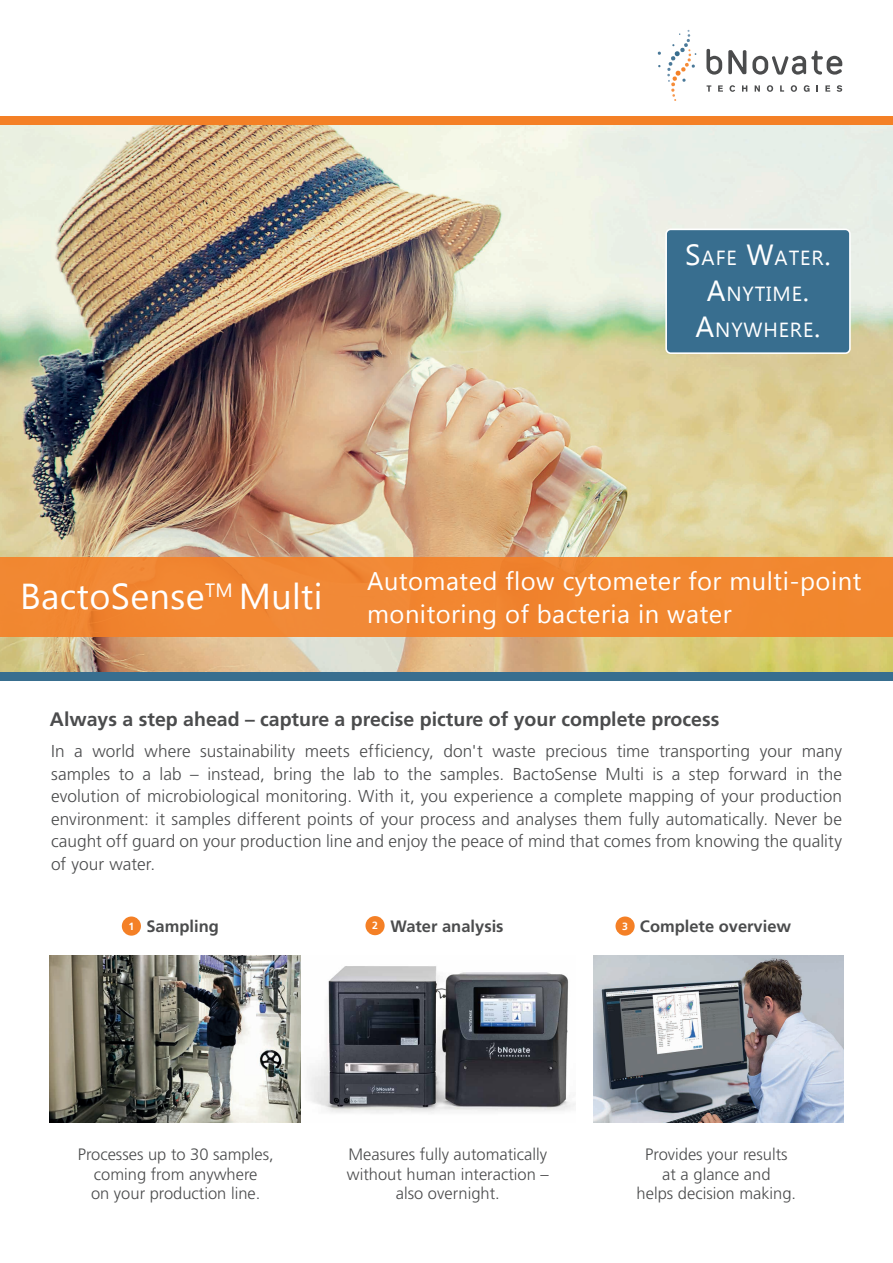
<style>
.page{position:relative;width:893px;height:1263px;background:#fff}
.page>*{position:absolute;margin:0;border:0;box-sizing:border-box;transform-origin:0 0}
.t1{font:36px "Myanmar Text";letter-spacing:.01em;color:#fff}
.t2{font:25.5px/33px "Myanmar Text";letter-spacing:.02em;color:#fff}
.t3{font:20.4px/35.5px "Myanmar Text";letter-spacing:.045em;color:#fff;text-align:center}
.t4{font:700 19.5px "Frutiger LT Std";color:#4b4c4d}
.t5{font:300 17.25px/22.5px "Frutiger LT Std";color:#4b4c4d;text-align:justify}
.t6{font:300 16.5px/19.8px "Frutiger LT Std";color:#4b4c4d;text-align:center}
.t7{font:700 16.5px "Frutiger LT Std";color:#4b4c4d}
.s1{font-size:29.1px}
.s2{font-family:"Frutiger LT Pro";font-size:10.5px;color:#fff}
</style>
<div class="page">
<img style="left:0;top:124px;width:893px;height:548px">
<div style="left:0;top:557px;width:893px;height:80px;background:#f18731"></div>
<div style="left:666px;top:229px;width:184px;height:124px;background:#386e8f;border-radius:5px"></div>
<div style="left:665px;top:229px;width:186px;height:125px;border:2px solid #fff;border-radius:5px"></div>
<div style="left:0;top:116px;width:893px;height:8px;background:#f48026"></div>
<div style="left:0;top:672px;width:893px;height:8px;background:#386e8f"></div>
<svg style="left:667px;top:30px;width:29px;height:71px"></svg>
<svg style="left:707px;top:85px;width:4px;height:7px"></svg>
<svg style="left:718px;top:85px;width:5px;height:7px"></svg>
<svg style="left:729px;top:85px;width:6px;height:7px"></svg>
<svg style="left:742px;top:85px;width:5px;height:7px"></svg>
<svg style="left:755px;top:85px;width:5px;height:7px"></svg>
<svg style="left:767px;top:85px;width:6px;height:7px"></svg>
<svg style="left:780px;top:85px;width:4px;height:7px"></svg>
<svg style="left:791px;top:85px;width:6px;height:7px"></svg>
<svg style="left:804px;top:85px;width:6px;height:7px"></svg>
<svg style="left:825px;top:85px;width:5px;height:7px"></svg>
<svg style="left:836px;top:85px;width:6px;height:7px"></svg>
<svg style="left:706px;top:49px;width:16px;height:26px"></svg>
<svg style="left:752px;top:51px;width:90px;height:24px"></svg>
<svg style="left:728px;top:50px;width:18px;height:24px"></svg>
<img style="left:594px;top:955px;width:249px;height:168px">
<img style="left:50px;top:955px;width:525px;height:168px">
<div style="left:615px;top:916px;width:20px;height:20px;background:#f48026;border-radius:50%"></div>
<div style="left:365px;top:916px;width:20px;height:19px;background:#f48026;border-radius:50%"></div>
<div style="left:122px;top:916px;width:19px;height:20px;background:#f48026;border-radius:50%"></div>
<p class="t3" style="left:685px;top:241px;width:147px"><span class="s1">S</span>AFE <span class="s1">W</span>ATER<span class="s1">.<br>A</span>NYTIME<span class="s1">.<br>A</span>NYWHERE<span class="s1">.</span></p>
<h1 class="t1" style="left:20px;top:576px;width:304px">BactoSense<sup>TM</sup> Multi</h1>
<h2 class="t2" style="left:367px;top:564px;width:496px">Automated flow cytometer for multi-point monitoring of bacteria in water</h2>
<p class="t4" style="left:50px;top:707px;width:671px">Always a step ahead – capture a precise picture of your complete process</p>
<p class="t5" style="left:51px;top:740px;width:792px">In a world where sustainability meets efficiency, don't waste precious time transporting your many samples to a lab – instead, bring the lab to the samples. BactoSense Multi is a step forward in the evolution of microbiological monitoring. With it, you experience a complete mapping of your production environment: it samples different points of your process and analyses them fully automatically. Never be caught off guard on your production line and enjoy the peace of mind that comes from knowing the quality of your water.</p>
<p class="t7" style="left:128px;top:916px;width:92px"><span class="s2">1</span> Sampling</p>
<p class="t7" style="left:372px;top:916px;width:133px"><sup>2</sup> Water analysis</p>
<p class="t7" style="left:622px;top:916px;width:171px"><span class="s2">3</span> Complete overview</p>
<p class="t6" style="left:78px;top:1144px;width:197px">Processes up to 30 samples, coming from anywhere<br>on your production line.</p>
<p class="t6" style="left:347px;top:1144px;width:203px">Measures fully automatically without human interaction – also overnight.</p>
<p class="t6" style="left:637px;top:1144px;width:161px">Provides your results at a glance and<br>helps decision making.</p>
</div>
